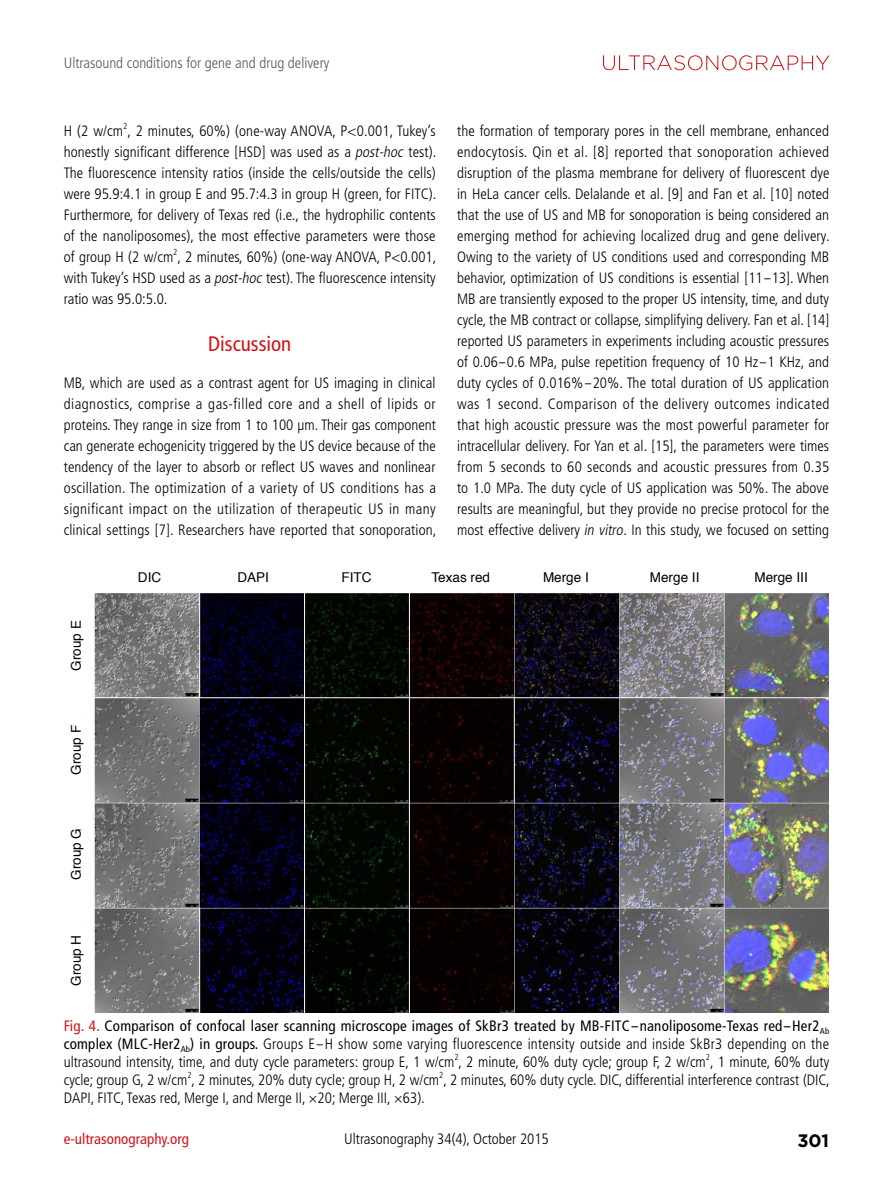
<style>
.page{position:relative;width:893px;height:1191px;background:#fff}
.page>*{position:absolute;margin:0;border:0;box-sizing:border-box;transform-origin:0 0}
.t1{font:condensed 21px "Frutiger LT Std";color:#d0131c}
.t2{font:700 18px "Gotham";color:#000}
.t3{font:300 condensed 15px/21px "Frutiger LT Std";color:#000;text-align:justify}
.t4{font:300 condensed 15px "Frutiger LT Std";color:#5a5757}
.t5{font:condensed 15px "Frutiger LT Std";color:#d0131c}
.t6{font:13.5px "Helvetica";color:#000}
.t7{font:300 condensed 8.7px "Frutiger LT Std";color:#000}
.s1{font-style:italic}
.s2{font-weight:400;color:#d0131c}
.s3{font-weight:400}
</style>
<div class="page">
<svg style="left:603px;top:55px;width:226px;height:15px"></svg>
<img style="left:93px;top:593px;width:736px;height:419px">
<p class="t4" style="left:64px;top:54px;width:267px">Ultrasound conditions for gene and drug delivery</p>
<p class="t7" style="left:123px;top:121px;width:6px">2</p>
<p class="t3" style="left:64px;top:141px;width:374px">honestly significant difference [HSD] was used as a <span class="s1">post-hoc</span> test).<br>The fluorescence intensity ratios (inside the cells/outside the cells) were 95.9:4.1 in group E and 95.7:4.3 in group H (green, for FITC).<br>Furthermore, for delivery of Texas red (i.e., the hydrophilic contents of the nanoliposomes), the most effective parameters were those of group H (2 w/cm , 2 minutes, 60%) (one-way ANOVA, P&lt;0.001,</p>
<p class="t3" style="left:64px;top:120px;width:373px">H (2 w/cm , 2 minutes, 60%) (one-way ANOVA, P&lt;0.001, Tukey’s</p>
<p class="t7" style="left:173px;top:247px;width:6px">2</p>
<p class="t3" style="left:64px;top:267px;width:374px">with Tukey’s HSD used as a <span class="s1">post-hoc</span> test). The fluorescence intensity ratio was 95.0:5.0.</p>
<h1 class="t1" style="left:208px;top:331px;width:85px">Discussion</h1>
<p class="t3" style="left:64px;top:372px;width:374px">MB, which are used as a contrast agent for US imaging in clinical diagnostics, comprise a gas-filled core and a shell of lipids or proteins. They range in size from 1 to 100 µm. Their gas component can generate echogenicity triggered by the US device because of the tendency of the layer to absorb or reflect US waves and nonlinear oscillation. The optimization of a variety of US conditions has a significant impact on the utilization of therapeutic US in many clinical settings [7]. Researchers have reported that sonoporation,</p>
<p class="t3" style="left:457px;top:120px;width:374px">the formation of temporary pores in the cell membrane, enhanced endocytosis. Qin et al. [8] reported that sonoporation achieved disruption of the plasma membrane for delivery of fluorescent dye in HeLa cancer cells. Delalande et al. [9] and Fan et al. [10] noted that the use of US and MB for sonoporation is being considered an emerging method for achieving localized drug and gene delivery.<br>Owing to the variety of US conditions used and corresponding MB behavior, optimization of US conditions is essential [11-13]. When MB are transiently exposed to the proper US intensity, time, and duty cycle, the MB contract or collapse, simplifying delivery. Fan et al. [14] reported US parameters in experiments including acoustic pressures of 0.06-0.6 MPa, pulse repetition frequency of 10 Hz-1 KHz, and duty cycles of 0.016%-20%. The total duration of US application was 1 second. Comparison of the delivery outcomes indicated that high acoustic pressure was the most powerful parameter for intracellular delivery. For Yan et al. [15], the parameters were times from 5 seconds to 60 seconds and acoustic pressures from 0.35 to 1.0 MPa. The duty cycle of US application was 50%. The above results are meaningful, but they provide no precise protocol for the most effective delivery <span class="s1">in vitro</span>. In this study, we focused on setting</p>
<p class="t6" style="left:66px;top:670px;width:52px;rotate:-90deg">Group E</p>
<p class="t6" style="left:66px;top:774px;width:51px;rotate:-90deg">Group F</p>
<p class="t6" style="left:66px;top:880px;width:53px;rotate:-90deg">Group G</p>
<p class="t6" style="left:66px;top:986px;width:53px;rotate:-90deg">Group H</p>
<p class="t6" style="left:138px;top:566px;width:25px">DIC</p>
<p class="t6" style="left:237px;top:566px;width:33px">DAPI</p>
<p class="t6" style="left:342px;top:566px;width:31px">FITC</p>
<p class="t6" style="left:431px;top:566px;width:60px">Texas red</p>
<p class="t6" style="left:543px;top:566px;width:47px">Merge I</p>
<p class="t6" style="left:650px;top:566px;width:51px">Merge II</p>
<p class="t6" style="left:754px;top:566px;width:55px">Merge III</p>
<p class="t3" style="left:64px;top:1017px;width:767px;line-height:18px"><span class="s2">Fig. 4.</span> <span class="s3">Comparison of confocal laser scanning microscope images of SkBr3 treated by MB-FITC-nanoliposome-Texas red-Her2</span><sub>Ab </sub><span class="s3">complex (MLC-Her2</span><sub>Ab</sub><span class="s3">) in groups.</span> Groups E-H show some varying fluorescence intensity outside and inside SkBr3 depending on the ultrasound intensity, time, and duty cycle parameters: group E, 1 w/cm , 2 minute, 60% duty cycle; group F, 2 w/cm , 1 minute, 60% duty</p>
<p class="t7" style="left:454px;top:1052px;width:6px">2</p>
<p class="t7" style="left:706px;top:1052px;width:6px">2</p>
<p class="t3" style="left:64px;top:1069px;width:767px">cycle; group G, 2 w/cm , 2 minutes, 20% duty cycle; group H, 2 w/cm , 2 minutes, 60% duty cycle. DIC, differential interference contrast (DIC,</p>
<p class="t7" style="left:187px;top:1070px;width:6px">2</p>
<p class="t7" style="left:439px;top:1070px;width:6px">2</p>
<p class="t3" style="left:64px;top:1087px;width:363px">DAPI, FITC, Texas red, Merge I, and Merge II, ×20; Merge III, ×63).</p>
<p class="t5" style="left:64px;top:1130px;width:127px">e-ultrasonography.org</p>
<p class="t3" style="left:344px;top:1128px;width:206px">Ultrasonography 34(4), October 2015</p>
<p class="t2" style="left:797px;top:1130px;width:33px">301</p>
</div>
